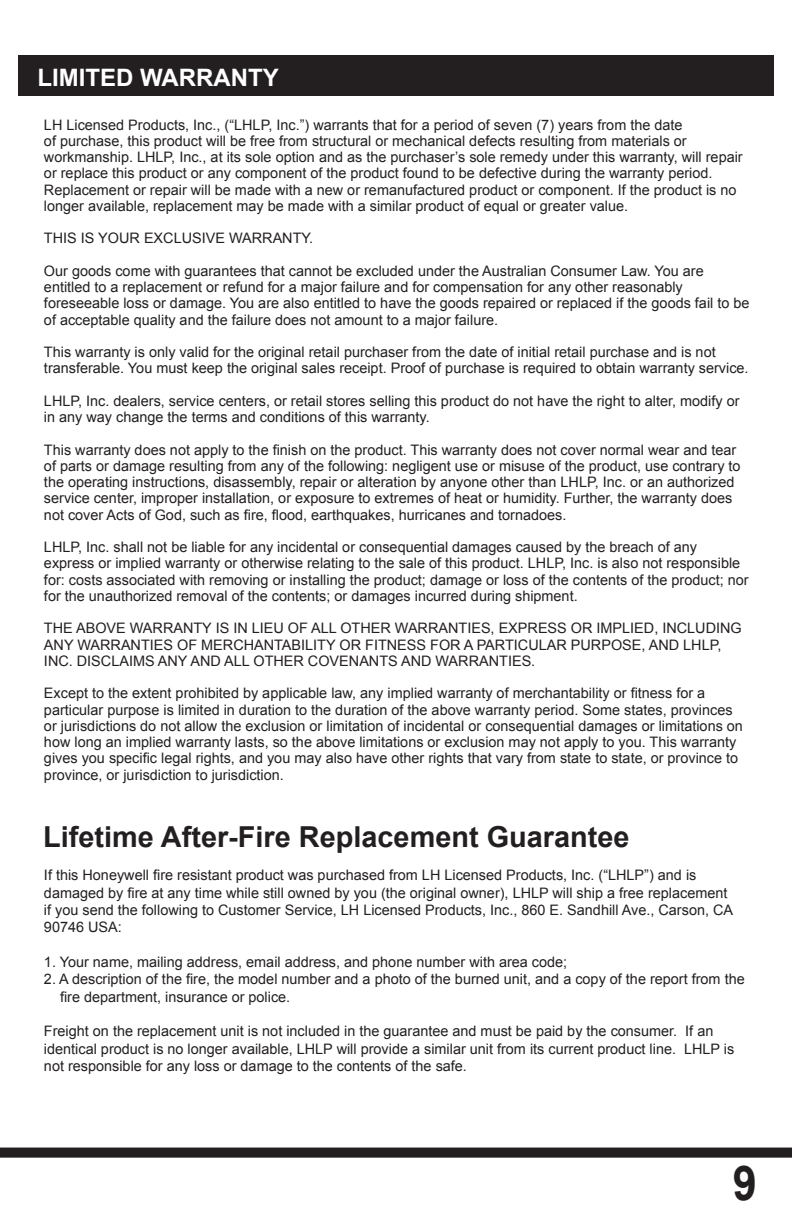
<style>
.page{position:relative;width:792px;height:1224px;background:#fff}
.page>*{position:absolute;margin:0;border:0;box-sizing:border-box;transform-origin:0 0}
.t1{font:700 48px "Arial";color:#231f20;scale:.9 1}
.t2{font:700 28.8px "Arial";color:#231f20}
.t3{font:700 24px "Arial";color:#fff}
.t4{font:14.4px/16.2px "Arial";color:#231f20}
</style>
<div class="page">
<svg style="left:0;top:1148px;width:792px;height:10px;background:#2a2627"></svg>
<div style="left:18px;top:55px;width:756px;height:41px;background:#231f20"></div>
<p class="t3" style="left:37px;top:62px;width:243px">LIMITED WARRANTY</p>
<p class="t4" style="left:44px;top:117px;width:700px">LH Licensed Products, Inc., (“LHLP, Inc.”) warrants that for a period of seven (7) years from the date<br>of purchase, this product will be free from structural or mechanical defects resulting from materials or workmanship. LHLP, Inc., at its sole option and as the purchaser’s sole remedy under this warranty, will repair or replace this product or any component of the product found to be defective during the warranty period.<br>Replacement or repair will be made with a new or remanufactured product or component. If the product is no longer available, replacement may be made with a similar product of equal or greater value.</p>
<p class="t4" style="left:44px;top:230px;width:271px">THIS IS YOUR EXCLUSIVE WARRANTY.</p>
<p class="t4" style="left:44px;top:263px;width:707px">Our goods come with guarantees that cannot be excluded under the Australian Consumer Law. You are entitled to a replacement or refund for a major failure and for compensation for any other reasonably foreseeable loss or damage. You are also entitled to have the goods repaired or replaced if the goods fail to be of acceptable quality and the failure does not amount to a major failure.</p>
<p class="t4" style="left:44px;top:344px;width:706px">This warranty is only valid for the original retail purchaser from the date of initial retail purchase and is not transferable. You must keep the original sales receipt. Proof of purchase is required to obtain warranty service.</p>
<p class="t4" style="left:44px;top:393px;width:697px">LHLP, Inc. dealers, service centers, or retail stores selling this product do not have the right to alter, modify or in any way change the terms and conditions of this warranty.</p>
<p class="t4" style="left:44px;top:442px;width:698px">This warranty does not apply to the finish on the product. This warranty does not cover normal wear and tear of parts or damage resulting from any of the following: negligent use or misuse of the product, use contrary to the operating instructions, disassembly, repair or alteration by anyone other than LHLP, Inc. or an authorized service center, improper installation, or exposure to extremes of heat or humidity. Further, the warranty does not cover Acts of God, such as fire, flood, earthquakes, hurricanes and tornadoes.</p>
<p class="t4" style="left:44px;top:539px;width:706px">LHLP, Inc. shall not be liable for any incidental or consequential damages caused by the breach of any express or implied warranty or otherwise relating to the sale of this product. LHLP, Inc. is also not responsible for: costs associated with removing or installing the product; damage or loss of the contents of the product; nor for the unauthorized removal of the contents; or damages incurred during shipment.</p>
<p class="t4" style="left:44px;top:620px;width:699px">THE ABOVE WARRANTY IS IN LIEU OF ALL OTHER WARRANTIES, EXPRESS OR IMPLIED, INCLUDING<br>ANY WARRANTIES OF MERCHANTABILITY OR FITNESS FOR A PARTICULAR PURPOSE, AND LHLP,<br>INC. DISCLAIMS ANY AND ALL OTHER COVENANTS AND WARRANTIES.</p>
<p class="t4" style="left:44px;top:685px;width:701px">Except to the extent prohibited by applicable law, any implied warranty of merchantability or fitness for a particular purpose is limited in duration to the duration of the above warranty period. Some states, provinces or jurisdictions do not allow the exclusion or limitation of incidental or consequential damages or limitations on how long an implied warranty lasts, so the above limitations or exclusion may not apply to you. This warranty gives you specific legal rights, and you may also have other rights that vary from state to state, or province to province, or jurisdiction to jurisdiction.</p>
<p class="t2" style="left:43px;top:817px;width:588px">Lifetime After-Fire Replacement Guarantee</p>
<p class="t4" style="left:44px;top:867px;width:691px;line-height:17.4px">If this Honeywell fire resistant product was purchased from LH Licensed Products, Inc. (“LHLP”) and is damaged by fire at any time while still owned by you (the original owner), LHLP will ship a free replacement if you send the following to Customer Service, LH Licensed Products, Inc., 860 E. Sandhill Ave., Carson, CA 90746 USA:</p>
<p class="t4" style="left:44px;top:954px;width:525px">1. Your name, mailing address, email address, and phone number with area code;</p>
<p class="t4" style="left:60px;top:971px;width:686px;line-height:17.4px;text-indent:-16px">2. A description of the fire, the model number and a photo of the burned unit, and a copy of the report from the fire department, insurance or police.</p>
<p class="t4" style="left:44px;top:1023px;width:692px;line-height:17.4px">Freight on the replacement unit is not included in the guarantee and must be paid by the consumer. If an identical product is no longer available, LHLP will provide a similar unit from its current product line. LHLP is not responsible for any loss or damage to the contents of the safe.</p>
<p class="t1" style="left:733px;top:1151px;width:28px">9</p>
</div>
